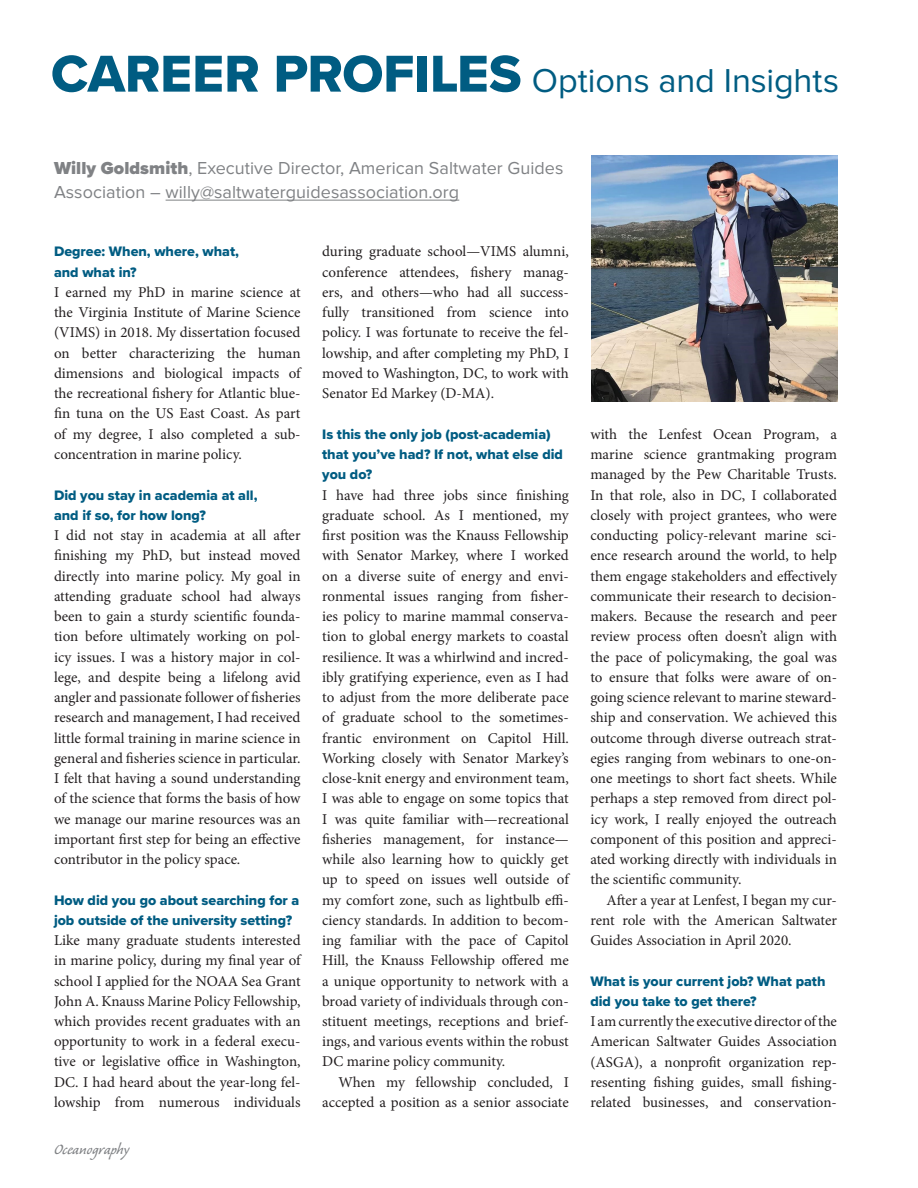
<style>
.page{position:relative;width:918px;height:1188px;background:#fff}
.page>*{position:absolute;margin:0;border:0;box-sizing:border-box;transform-origin:0 0}
.t1{font:34.35px "Proxima Nova";letter-spacing:-.005em;color:#005c82}
.t2{font:18.75px "Caliban Std";color:#808285}
.career_profiles_subh{font:18px/24px "Proxima Nova";letter-spacing:.005em;color:#808285}
.text_first_para{font:15px/20.2px "Minion Pro";letter-spacing:-.005em;color:#231f20;text-align:justify}
.text{font:15px/20.2px "Minion Pro";color:#231f20;text-align:right}
.profiles_questions{font:14.25px/20.2px "Proxima Nova Extrabld";color:#005c82}
.s1{font-family:"Proxima Nova Extrabld";font-size:53.7px}
.s2{font-weight:900}
</style>
<div class="page">
<img style="left:591px;top:155px;width:247px;height:247px">
<hr style="left:166px;top:200px;width:293px;height:1px;background:#808285">
<p class="t1" style="left:51px;top:60px;width:790px"><span class="s1">CAREER PROFILES</span> Options and Insights</p>
<p class="career_profiles_subh" style="left:54px;top:156px;width:511px"><span class="s2">Willy Goldsmith</span>, Executive Director, American Saltwater Guides<br>Association – willy@saltwaterguidesassociation.org</p>
<p class="profiles_questions" style="left:54px;top:241px;width:186px">Degree: When, where, what, and what in?</p>
<p class="text_first_para" style="left:54px;top:282px;width:248px">I earned my PhD in marine science at the Virginia Institute of Marine Science (VIMS) in 2018. My dissertation focused on better characterizing the human dimensions and biological impacts of the recreational fishery for Atlantic blue&shy;fin tuna on the US East Coast. As part of my degree, I also completed a sub&shy;concentration in marine policy.</p>
<p class="profiles_questions" style="left:54px;top:484px;width:205px">Did you stay in academia at all, and if so, for how long?</p>
<p class="text_first_para" style="left:54px;top:525px;width:248px">I did not stay in academia at all after finishing my PhD, but instead moved directly into marine policy. My goal in attending graduate school had always been to gain a sturdy scientific founda&shy;tion before ultimately working on pol&shy;icy issues. I was a history major in col&shy;lege, and despite being a lifelong avid angler and passionate follower of fisheries research and management, I had received little formal training in marine science in general and fisheries science in particular.<br>I felt that having a sound understanding of the science that forms the basis of how we manage our marine resources was an important first step for being an effective contributor in the policy space.</p>
<p class="profiles_questions" style="left:54px;top:889px;width:247px">How did you go about searching for a job outside of the university setting?</p>
<p class="text_first_para" style="left:54px;top:930px;width:248px">Like many graduate students interested in marine policy, during my final year of school I applied for the NOAA Sea Grant John A. Knauss Marine Policy Fellowship, which provides recent graduates with an opportunity to work in a federal execu&shy;tive or legislative office in Washington, DC. I had heard about the year-long fel&shy;lowship from numerous individuals</p>
<p class="t2" style="left:54px;top:1140px;width:77px">Oceanography</p>
<p class="text_first_para" style="left:322px;top:242px;width:248px">during graduate school—VIMS alumni, conference attendees, fishery manag&shy;ers, and others—who had all success&shy;fully transitioned from science into policy. I was fortunate to receive the fel&shy;lowship, and after completing my PhD, I moved to Washington, DC, to work with Senator Ed Markey (D-MA).</p>
<p class="profiles_questions" style="left:322px;top:424px;width:242px">Is this the only job (post-academia) that you’ve had? If not, what else did you do?</p>
<p class="text_first_para" style="left:322px;top:485px;width:248px">I have had three jobs since finishing graduate school. As I mentioned, my first position was the Knauss Fellowship with Senator Markey, where I worked on a diverse suite of energy and envi&shy;ronmental issues ranging from fisher&shy;ies policy to marine mammal conserva&shy;tion to global energy markets to coastal resilience. It was a whirlwind and incred&shy;ibly gratifying experience, even as I had to adjust from the more deliberate pace of graduate school to the sometimes&shy;frantic environment on Capitol Hill.<br>Working closely with Senator Markey’s close-knit energy and environment team, I was able to engage on some topics that I was quite familiar with—recreational fisheries management, for instance— while also learning how to quickly get up to speed on issues well outside of my comfort zone, such as lightbulb effi&shy;ciency standards. In addition to becom&shy;ing familiar with the pace of Capitol Hill, the Knauss Fellowship offered me a unique opportunity to network with a broad variety of individuals through con&shy;stituent meetings, receptions and brief&shy;ings, and various events within the robust DC marine policy community.</p>
<p class="text" style="left:322px;top:1072px;width:248px">When my fellowship concluded, I accepted a position as a senior associate</p>
<p class="text" style="left:590px;top:424px;width:248px;text-align:left">with the Lenfest Ocean Program, a marine science grantmaking program managed by the Pew Charitable Trusts.<br>In that role, also in DC, I collaborated closely with project grantees, who were conducting policy-relevant marine sci&shy;ence research around the world, to help them engage stakeholders and effectively communicate their research to decision&shy;makers. Because the research and peer review process often doesn’t align with the pace of policymaking, the goal was to ensure that folks were aware of on-- going science relevant to marine steward&shy;ship and conservation. We achieved this outcome through diverse outreach strat&shy;egies ranging from webinars to one-on&shy;one meetings to short fact sheets. While perhaps a step removed from direct pol&shy;icy work, I really enjoyed the outreach component of this position and appreci&shy;ated working directly with individuals in the scientific community.</p>
<p class="text" style="left:590px;top:890px;width:248px;text-align:justify;text-indent:16px">After a year at Lenfest, I began my cur&shy;rent role with the American Saltwater Guides Association in April 2020.</p>
<p class="profiles_questions" style="left:590px;top:970px;width:237px">What is your current job? What path did you take to get there?</p>
<p class="text_first_para" style="left:590px;top:1011px;width:248px">I am currently the executive director of the American Saltwater Guides Association (ASGA), a nonprofit organization rep&shy;resenting fishing guides, small fishing&shy;related businesses, and conservation-</p>
</div>
